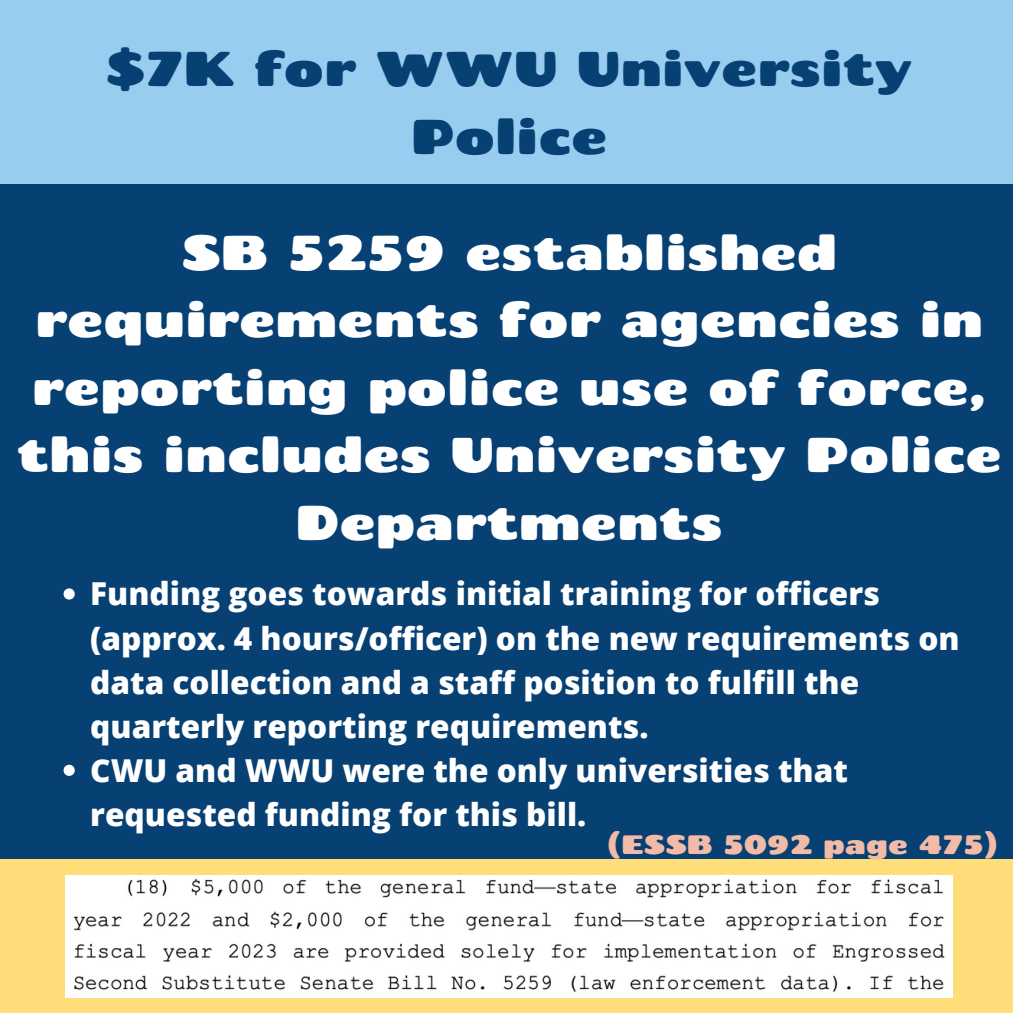
<style>
.page{position:relative;width:1013px;height:1013px;background:#fff}
.page>*{position:absolute;margin:0;border:0;box-sizing:border-box;transform-origin:0 0}
.t1{font:48.75px/67.5px "Chango";color:#fff;text-align:center}
.t2{font:48.75px/67.5px "Chango";color:#074073;text-align:center}
.t3{font:800 31.62px/44.1px "Open Sans";color:#fff}
.t4{font:26.62px "Chango";color:#f2bba7}
</style>
<div class="page">
<div style="left:0;top:0;width:1012px;height:1012px;background:#074073"></div>
<div style="left:0;top:0;width:1012px;height:184px;background:#99cdef"></div>
<div style="left:0;top:859px;width:1012px;height:153px;background:#ffdd78"></div>
<svg style="left:64px;top:588px;width:11px;height:11px"></svg>
<svg style="left:64px;top:764px;width:11px;height:12px"></svg>
<img style="left:66px;top:875px;width:886px;height:122px">
<p class="t2" style="left:106px;top:34px;width:808px">$7K for WWU University<br>Police</p>
<p class="t1" style="left:17px;top:217px;width:986px">SB 5259 established requirements for agencies in reporting police use of force, this includes University Police<br>Departments</p>
<p class="t3" style="left:90px;top:571px;width:870px">Funding goes towards initial training for officers (approx. 4 hours/officer) on the new requirements on data collection and a staff position to fulfill the quarterly reporting requirements.</p>
<p class="t3" style="left:90px;top:747px;width:759px">CWU and WWU were the only universities that requested funding for this bill.</p>
<p class="t4" style="left:607px;top:827px;width:392px">(ESSB 5092 page 475)</p>
</div>
